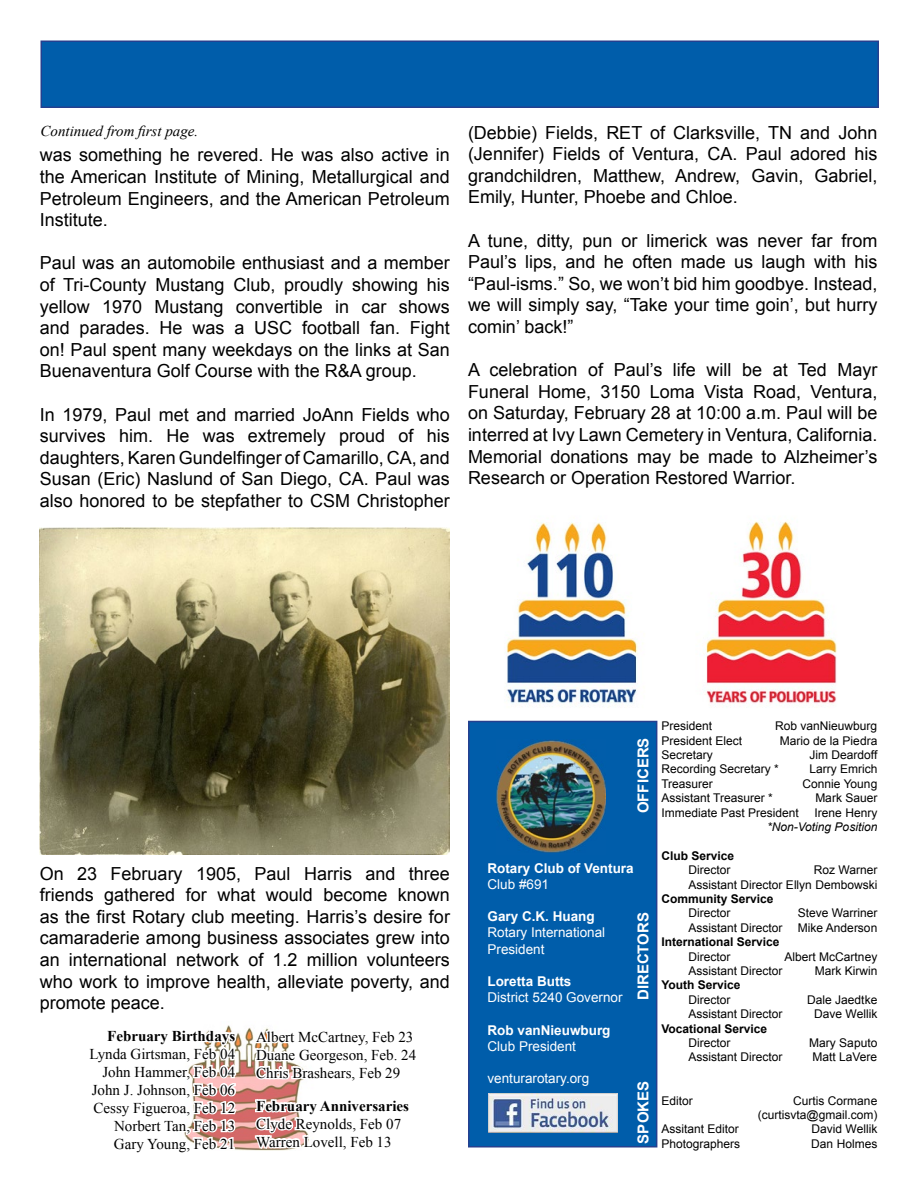
<style>
.page{position:relative;width:918px;height:1188px;background:#fff}
.page>*{position:absolute;margin:0;border:0;box-sizing:border-box;transform-origin:0 0}
.t1{font:18px/21.6px "Arial";color:#000;text-align:justify}
.t2{font:15px/18px "Times New Roman";color:#000}
.t3{font:700 15px "Times New Roman";color:#000}
.t4{font:700 15px "Arial";color:#fff}
.t5{font:italic 15px "Times New Roman";color:#000}
.t6{font:13.5px/16.2px "Arial";color:#fff}
.t7{font:700 13.5px "Arial";color:#fff}
.t8{font:12px/14.4px "Arial";color:#000;text-align:right}
.t9{font:700 12px "Arial";color:#000}
.t10{font:italic 12px "Arial";color:#000}
</style>
<div class="page">
<div style="left:468px;top:721px;width:189px;height:427px;background:#005daa;border:2px solid #25408f"></div>
<div style="left:40px;top:40px;width:839px;height:68px;background:#005daa;border:2px solid #25408f"></div>
<img style="left:496px;top:740px;width:110px;height:113px">
<img style="left:489px;top:1094px;width:129px;height:38px">
<img style="left:239px;top:1027px;width:61px;height:123px">
<svg style="left:184px;top:1025px;width:55px;height:125px"></svg>
<svg style="left:253px;top:1027px;width:51px;height:57px"></svg>
<svg style="left:253px;top:1096px;width:56px;height:55px"></svg>
<img style="left:40px;top:528px;width:410px;height:326px">
<img style="left:506px;top:521px;width:331px;height:187px">
<p class="t5" style="left:40px;top:121px;width:159px">Continued from first page.</p>
<p class="t1" style="left:468px;top:122px;width:411px">(Debbie) Fields, RET of Clarksville, TN and John (Jennifer) Fields of Ventura, CA. Paul adored his grandchildren, Matthew, Andrew, Gavin, Gabriel, Emily, Hunter, Phoebe and Chloe.</p>
<p class="t1" style="left:468px;top:230px;width:411px">A tune, ditty, pun or limerick was never far from Paul’s lips, and he often made us laugh with his “Paul-isms.” So, we won’t bid him goodbye. Instead, we will simply say, “Take your time goin’, but hurry comin’ back!”</p>
<p class="t1" style="left:468px;top:359px;width:411px">A celebration of Paul’s life will be at Ted Mayr Funeral Home, 3150 Loma Vista Road, Ventura, on Saturday, February 28 at 10:00 a.m. Paul will be interred at Ivy Lawn Cemetery in Ventura, California.<br>Memorial donations may be made to Alzheimer’s Research or Operation Restored Warrior.</p>
<p class="t1" style="left:40px;top:145px;width:412px">was something he revered. He was also active in the American Institute of Mining, Metallurgical and Petroleum Engineers, and the American Petroleum Institute.</p>
<p class="t1" style="left:40px;top:253px;width:412px">Paul was an automobile enthusiast and a member of Tri-County Mustang Club, proudly showing his yellow 1970 Mustang convertible in car shows and parades. He was a USC football fan. Fight on! Paul spent many weekdays on the links at San Buenaventura Golf Course with the R&amp;A group.</p>
<p class="t1" style="left:40px;top:404px;width:412px">In 1979, Paul met and married JoAnn Fields who survives him. He was extremely proud of his daughters, Karen Gundelfinger of Camarillo, CA, and Susan (Eric) Naslund of San Diego, CA. Paul was also honored to be stepfather to CSM Christopher</p>
<p class="t1" style="left:40px;top:863px;width:412px">On 23 February 1905, Paul Harris and three friends gathered for what would become known as the first Rotary club meeting. Harris’s desire for camaraderie among business associates grew into an international network of 1.2 million volunteers who work to improve health, alleviate poverty, and promote peace.</p>
<p class="t3" style="left:107px;top:1025px;width:129px">February Birthdays</p>
<p class="t2" style="left:89px;top:1044px;width:147px;text-align:right">Lynda Girtsman, Feb 04<br>John Hammer, Feb 04<br>John J. Johnson, Feb 06<br>Cessy Figueroa, Feb 12<br>Norbert Tan, Feb 13<br>Gary Young, Feb 21</p>
<p class="t2" style="left:256px;top:1027px;width:162px">Albert McCartney, Feb 23<br>Duane Georgeson, Feb. 24<br>Chris Brashears, Feb 29</p>
<p class="t3" style="left:256px;top:1095px;width:154px">February Anniversaries</p>
<p class="t2" style="left:256px;top:1114px;width:147px">Clyde Reynolds, Feb 07<br>Warren Lovell, Feb 13</p>
<p class="t4" style="left:633px;top:813px;width:77px;rotate:-90deg">OFFICERS</p>
<p class="t7" style="left:488px;top:859px;width:148px">Rotary Club of Ventura</p>
<p class="t6" style="left:488px;top:876px;width:63px">Club #691</p>
<p class="t7" style="left:488px;top:907px;width:109px">Gary C.K. Huang</p>
<p class="t6" style="left:488px;top:925px;width:119px">Rotary International<br>President</p>
<p class="t7" style="left:488px;top:972px;width:85px">Loretta Butts</p>
<p class="t6" style="left:488px;top:990px;width:137px">District 5240 Governor</p>
<p class="t7" style="left:488px;top:1021px;width:125px">Rob vanNieuwburg</p>
<p class="t6" style="left:488px;top:1038px;width:90px">Club President</p>
<p class="t6" style="left:488px;top:1071px;width:103px">venturarotary.org</p>
<p class="t4" style="left:633px;top:1000px;width:90px;rotate:-90deg">DIRECTORS</p>
<p class="t4" style="left:633px;top:1144px;width:64px;rotate:-90deg">SPOKES</p>
<p class="t8" style="left:661px;top:719px;width:52px">President</p>
<p class="t8" style="left:775px;top:719px;width:104px">Rob vanNieuwburg</p>
<p class="t8" style="left:661px;top:733px;width:82px">President Elect</p>
<p class="t8" style="left:780px;top:733px;width:99px">Mario de la Piedra</p>
<p class="t8" style="left:661px;top:748px;width:53px">Secretary</p>
<p class="t8" style="left:810px;top:748px;width:69px">Jim Deardoff</p>
<p class="t8" style="left:661px;top:762px;width:119px">Recording Secretary *</p>
<p class="t8" style="left:809px;top:762px;width:70px">Larry Emrich</p>
<p class="t8" style="left:661px;top:777px;width:53px">Treasurer</p>
<p class="t8" style="left:803px;top:777px;width:76px">Connie Young</p>
<p class="t8" style="left:661px;top:791px;width:113px">Assistant Treasurer *</p>
<p class="t8" style="left:815px;top:791px;width:64px">Mark Sauer</p>
<p class="t8" style="left:661px;top:805px;width:139px">Immediate Past President</p>
<p class="t8" style="left:815px;top:805px;width:64px">Irene Henry</p>
<p class="t10" style="left:767px;top:819px;width:112px">*Non-Voting Position</p>
<p class="t9" style="left:661px;top:848px;width:74px">Club Service</p>
<p class="t8" style="left:688px;top:863px;width:43px">Director</p>
<p class="t8" style="left:688px;top:863px;width:190px">Roz Warner<br>Assistant Director Ellyn Dembowski</p>
<p class="t9" style="left:661px;top:891px;width:114px">Community Service</p>
<p class="t8" style="left:688px;top:906px;width:43px">Director</p>
<p class="t8" style="left:798px;top:906px;width:81px">Steve Warriner</p>
<p class="t8" style="left:688px;top:921px;width:96px">Assistant Director</p>
<p class="t8" style="left:798px;top:921px;width:81px">Mike Anderson</p>
<p class="t9" style="left:661px;top:934px;width:120px">International Service</p>
<p class="t8" style="left:688px;top:949px;width:43px">Director</p>
<p class="t8" style="left:785px;top:949px;width:94px">Albert McCartney</p>
<p class="t8" style="left:688px;top:964px;width:96px">Assistant Director</p>
<p class="t8" style="left:815px;top:964px;width:64px">Mark Kirwin</p>
<p class="t9" style="left:661px;top:977px;width:81px">Youth Service</p>
<p class="t8" style="left:688px;top:993px;width:43px">Director</p>
<p class="t8" style="left:807px;top:993px;width:72px">Dale Jaedtke</p>
<p class="t8" style="left:688px;top:1007px;width:96px">Assistant Director</p>
<p class="t8" style="left:814px;top:1007px;width:65px">Dave Wellik</p>
<p class="t9" style="left:661px;top:1020px;width:107px">Vocational Service</p>
<p class="t8" style="left:688px;top:1036px;width:43px">Director</p>
<p class="t8" style="left:809px;top:1036px;width:70px">Mary Saputo</p>
<p class="t8" style="left:688px;top:1050px;width:96px">Assistant Director</p>
<p class="t8" style="left:812px;top:1050px;width:66px">Matt LaVere</p>
<p class="t8" style="left:661px;top:1093px;width:33px">Editor</p>
<p class="t8" style="left:758px;top:1093px;width:121px">Curtis Cormane (curtisvta@gmail.com)</p>
<p class="t8" style="left:661px;top:1122px;width:79px">Assitant Editor</p>
<p class="t8" style="left:812px;top:1122px;width:67px">David Wellik</p>
<p class="t8" style="left:661px;top:1137px;width:80px">Photographers</p>
<p class="t8" style="left:811px;top:1137px;width:68px">Dan Holmes</p>
</div>
